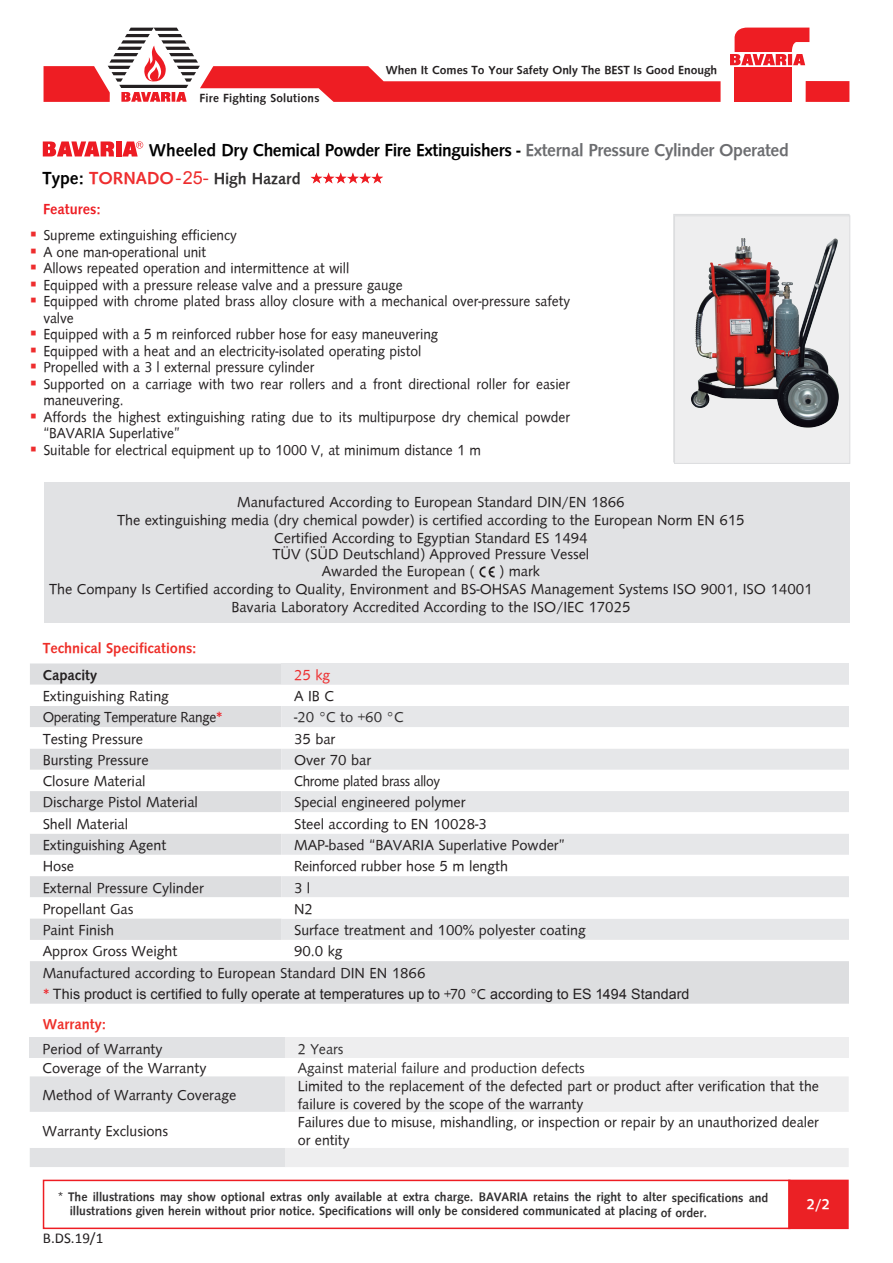
<style>
.page{position:relative;width:893px;height:1263px;background:#fff}
.page>*{position:absolute;margin:0;border:0;box-sizing:border-box;transform-origin:0 0}
.t1{font:700 18px "Syntax";letter-spacing:-.02em;color:#000}
.Paragraph_Style_1{font:700 16.5px "Syntax";color:#312f30}
.Features{font:15px/16.5px "Syntax";color:#231f20;scale:.95 1}
.Features-2{font:15px/18px "Syntax";color:#231f20}
.Paragraph_Style_3{font:15px "Syntax";color:#231f20}
.Paragraph_Style_1-2{font:15px "Syntax";color:#231f20}
.Paragraph_Style_1-3{font:15px "Syntax";color:#302e2f}
.Paragraph_Style_1-4{font:700 15px "Syntax";color:#ee2e28}
.Paragraph_Style_1-5{font:15px "Syntax";color:#231f20;scale:.96 1}
.Paragraph_Style_3-2{font:15px "Syntax";letter-spacing:-.02em;color:#231f20;scale:.95 1}
.Paragraph_Style_1-6{font:15px "Syntax";letter-spacing:-.02em;color:#231f20;scale:.94 1}
.t2{font:15px "Calibri";color:#231f20}
.Paragraph_Style_1-7{font:700 15px "Syntax";color:#ee1d23}
.Paragraph_Style_1-8{font:700 15px "Syntax";color:#231f20}
.Paragraph_Style_1-9{font:15px "Syntax";color:#ee2d2e}
.t3{font:700 15px "Syntax";color:#fff}
.Table_Body{font:14.25px "Arial";letter-spacing:.005em;color:#231f20}
.Paragraph_Style_3-3{font:700 12.75px/14.2px "Syntax";color:#312f30}
.t4{font:700 12.15px "Syntax";color:#231f20}
.t5{font:700 12.15px "Syntax";letter-spacing:.02em;color:#231f20}
.s1{color:#6c6d70}
.s2{font-size:18px;color:#000}
.s3{font-size:18px;color:#ee2d2e}
.s4{font-family:"Arial";font-weight:400;font-size:18px;color:#ee2d2e}
.s5{font-family:"Arial";font-weight:700;font-size:18px;color:#ee2d2e}
.s6{font-family:"Calibri";color:#ee1d23}
.s7{font-family:"Calibri";font-size:15px;color:#ee1d23}
.s8{font-family:"Syntax";font-size:15px}
.s9{font-weight:400;font-size:13.5px}
</style>
<div class="page">
<div style="left:30px;top:1038px;width:255px;height:20px;background:#e1e2e4"></div>
<div style="left:285px;top:1038px;width:564px;height:20px;background:#eeeeef"></div>
<svg style="left:30px;top:1076px;width:819px;height:91px"></svg>
<div style="left:43px;top:1180px;width:747px;height:49px;border:2px solid #ee1d23"></div>
<div style="left:788px;top:1180px;width:61px;height:49px;background:#eb2125;border:2px solid #ee1d23"></div>
<div style="left:116px;top:141px;width:5px;height:15px;background:#ed1b23"></div>
<svg style="left:43px;top:141px;width:71px;height:15px"></svg>
<svg style="left:122px;top:141px;width:21px;height:15px"></svg>
<svg style="left:44px;top:28px;width:677px;height:74px"></svg>
<div style="left:735px;top:67px;width:57px;height:35px;background:#ee1d23"></div>
<svg style="left:730px;top:28px;width:79px;height:37px"></svg>
<svg style="left:806px;top:81px;width:43px;height:21px"></svg>
<div style="left:44px;top:482px;width:805px;height:141px;background:#e1e2e4"></div>
<img style="left:676px;top:217px;width:172px;height:245px">
<div style="left:674px;top:215px;width:176px;height:249px;border:1px solid #dcdddf"></div>
<div style="left:30px;top:663px;width:251px;height:64px;background:#dddee0"></div>
<div style="left:281px;top:663px;width:568px;height:22px;background:#e6e7e9"></div>
<svg style="left:30px;top:685px;width:251px;height:21px"></svg>
<div style="left:281px;top:706px;width:568px;height:21px;background:#e6e7e9"></div>
<svg style="left:30px;top:749px;width:819px;height:170px"></svg>
<svg style="left:30px;top:919px;width:819px;height:85px;fill:#dddee0"></svg>
<svg style="left:479px;top:566px;width:16px;height:11px"></svg>
<svg style="left:311px;top:172px;width:72px;height:11px"></svg>
<p class="t5" style="left:199px;top:91px;width:121px">Fire Fighting Solutions</p>
<p class="t4" style="left:386px;top:63px;width:333px">When It Comes To Your Safety Only The BEST Is Good Enough</p>
<p class="t1" style="left:149px;top:140px;width:641px">Wheeled Dry Chemical Powder Fire Extinguishers - <span class="s1">External Pressure Cylinder Operated</span></p>
<p class="Paragraph_Style_1" style="left:43px;top:168px;width:260px"><span class="s2">Type:</span> <span class="s3">TORNADO</span><span class="s4">- 25-</span> High Hazard</p>
<p class="Paragraph_Style_1-7" style="left:43px;top:200px;width:59px">Features:</p>
<p class="Features" style="left:31px;top:227px;width:219px"><span class="s5">▪</span> Supreme extinguishing efficiency</p>
<p class="Features" style="left:31px;top:244px;width:186px"><span class="s5">▪</span> A one man-operational unit</p>
<p class="Features" style="left:31px;top:260px;width:337px"><span class="s5">▪</span> Allows repeated operation and intermittence at will</p>
<p class="Features" style="left:31px;top:277px;width:393px"><span class="s5">▪</span> Equipped with a pressure release valve and a pressure gauge</p>
<p class="Features" style="left:43px;top:293px;width:556px;text-indent:-13px"><span class="s5">▪</span> Equipped with chrome plated brass alloy closure with a mechanical over-pressure safety valve</p>
<p class="Features" style="left:31px;top:326px;width:431px"><span class="s5">▪</span> Equipped with a 5 m reinforced rubber hose for easy maneuvering</p>
<p class="Features" style="left:31px;top:343px;width:413px"><span class="s5">▪</span> Equipped with a heat and an electricity-isolated operating pistol</p>
<p class="Features" style="left:31px;top:359px;width:300px"><span class="s5">▪</span> Propelled with a 3 l external pressure cylinder</p>
<p class="Features" style="left:43px;top:376px;width:556px;text-indent:-13px"><span class="s5">▪</span> Supported on a carriage with two rear rollers and a front directional roller for easier maneuvering.</p>
<p class="Features" style="left:43px;top:409px;width:556px;text-indent:-13px"><span class="s5">▪</span> Affords the highest extinguishing rating due to its multipurpose dry chemical powder “BAVARIA Superlative”</p>
<p class="Features" style="left:31px;top:442px;width:475px"><span class="s5">▪</span> Suitable for electrical equipment up to 1000 V, at minimum distance 1 m</p>
<p class="Features-2" style="left:237px;top:493px;width:389px">Manufactured According to European Standard DIN/EN 1866</p>
<p class="Features-2" style="left:117px;top:511px;width:629px">The extinguishing media (dry chemical powder) is certified according to the European Norm EN 615</p>
<p class="Features-2" style="left:274px;top:529px;width:315px">Certified According to Egyptian Standard ES 1494</p>
<p class="Features-2" style="left:272px;top:546px;width:318px">TÜV (SÜD Deutschland) Approved Pressure Vessel</p>
<p class="Features-2" style="left:322px;top:562px;width:155px">Awarded the European (</p>
<p class="Features-2" style="left:499px;top:562px;width:42px">) mark</p>
<p class="Features-2" style="left:49px;top:580px;width:765px">The Company Is Certified according to Quality, Environment and BS-OHSAS Management Systems ISO 9001, ISO 14001</p>
<p class="Features-2" style="left:231px;top:598px;width:401px">Bavaria Laboratory Accredited According to the ISO/IEC 17025</p>
<p class="Paragraph_Style_1-4" style="left:43px;top:640px;width:155px">Technical Specifications:</p>
<p class="Paragraph_Style_1-8" style="left:43px;top:666px;width:56px">Capacity</p>
<p class="Paragraph_Style_1-9" style="left:294px;top:666px;width:38px">25 kg</p>
<p class="Paragraph_Style_3" style="left:43px;top:688px;width:128px">Extinguishing Rating</p>
<p class="Paragraph_Style_1-2" style="left:294px;top:688px;width:41px">A IB C</p>
<p class="Paragraph_Style_3-2" style="left:43px;top:709px;width:191px">Operating Temperature Range<span class="s6">*</span></p>
<p class="Paragraph_Style_1-3" style="left:294px;top:709px;width:111px">-20 °C to +60 °C</p>
<p class="Paragraph_Style_3" style="left:43px;top:730px;width:102px">Testing Pressure</p>
<p class="Paragraph_Style_1-2" style="left:294px;top:730px;width:43px">35 bar</p>
<p class="Paragraph_Style_3" style="left:43px;top:751px;width:107px">Bursting Pressure</p>
<p class="Paragraph_Style_1-2" style="left:294px;top:751px;width:79px">Over 70 bar</p>
<p class="Paragraph_Style_3" style="left:43px;top:773px;width:104px">Closure Material</p>
<p class="Paragraph_Style_1-6" style="left:294px;top:773px;width:157px">Chrome plated brass alloy</p>
<p class="Paragraph_Style_3" style="left:43px;top:794px;width:157px">Discharge Pistol Material</p>
<p class="Paragraph_Style_3" style="left:294px;top:794px;width:173px">Special engineered polymer</p>
<p class="Paragraph_Style_3" style="left:43px;top:815px;width:87px">Shell Material</p>
<p class="Paragraph_Style_1-2" style="left:294px;top:815px;width:194px">Steel according to EN 10028-3</p>
<p class="Paragraph_Style_3" style="left:43px;top:836px;width:125px">Extinguishing Agent</p>
<p class="Paragraph_Style_1-2" style="left:294px;top:836px;width:272px">MAP-based “BAVARIA Superlative Powder”</p>
<p class="Paragraph_Style_3" style="left:43px;top:858px;width:33px">Hose</p>
<p class="Paragraph_Style_1-5" style="left:294px;top:858px;width:224px">Reinforced rubber hose 5 m length</p>
<p class="Paragraph_Style_3" style="left:43px;top:879px;width:163px">External Pressure Cylinder</p>
<p class="Paragraph_Style_1-2" style="left:294px;top:879px;width:18px">3 l</p>
<p class="Paragraph_Style_3" style="left:43px;top:900px;width:92px">Propellant Gas</p>
<p class="Paragraph_Style_1-2" style="left:294px;top:900px;width:20px">N2</p>
<p class="Paragraph_Style_3" style="left:43px;top:921px;width:73px">Paint Finish</p>
<p class="Paragraph_Style_1-2" style="left:294px;top:921px;width:293px">Surface treatment and 100% polyester coating</p>
<p class="Paragraph_Style_3" style="left:43px;top:943px;width:136px">Approx Gross Weight</p>
<p class="Paragraph_Style_3" style="left:294px;top:943px;width:50px">90.0 kg</p>
<p class="Paragraph_Style_3" style="left:43px;top:964px;width:384px">Manufactured according to European Standard DIN EN 1866</p>
<p class="Table_Body" style="left:43px;top:984px;width:648px"><span class="s7">*</span> This product is certified to fully operate at temperatures up to <span class="s8">+70 °C</span> according to ES 1494 Standard</p>
<p class="Paragraph_Style_1-4" style="left:43px;top:1016px;width:65px">Warranty:</p>
<p class="Paragraph_Style_3" style="left:43px;top:1040px;width:122px">Period of Warranty</p>
<p class="Paragraph_Style_1-3" style="left:298px;top:1040px;width:47px">2 Years</p>
<p class="Paragraph_Style_3" style="left:43px;top:1059px;width:165px">Coverage of the Warranty</p>
<p class="Paragraph_Style_1-3" style="left:298px;top:1059px;width:289px">Against material failure and production defects</p>
<p class="Paragraph_Style_3" style="left:43px;top:1086px;width:195px">Method of Warranty Coverage</p>
<p class="Features-2" style="left:298px;top:1077px;width:523px">Limited to the replacement of the defected part or product after verification that the failure is covered by the scope of the warranty</p>
<p class="Paragraph_Style_3" style="left:43px;top:1122px;width:127px">Warranty Exclusions</p>
<p class="Features-2" style="left:298px;top:1113px;width:523px">Failures due to misuse, mishandling, or inspection or repair by an unauthorized dealer or entity</p>
<p class="Paragraph_Style_3-3" style="left:70px;top:1189px;width:700px;text-indent:-12px"><span class="s9">*</span> The illustrations may show optional extras only available at extra charge. BAVARIA retains the right to alter specifications and illustrations given herein without prior notice. Specifications will only be considered communicated at placing of order.</p>
<p class="t3" style="left:807px;top:1195px;width:25px">2/2</p>
<p class="t2" style="left:43px;top:1229px;width:62px">B.DS.19/1</p>
</div>
